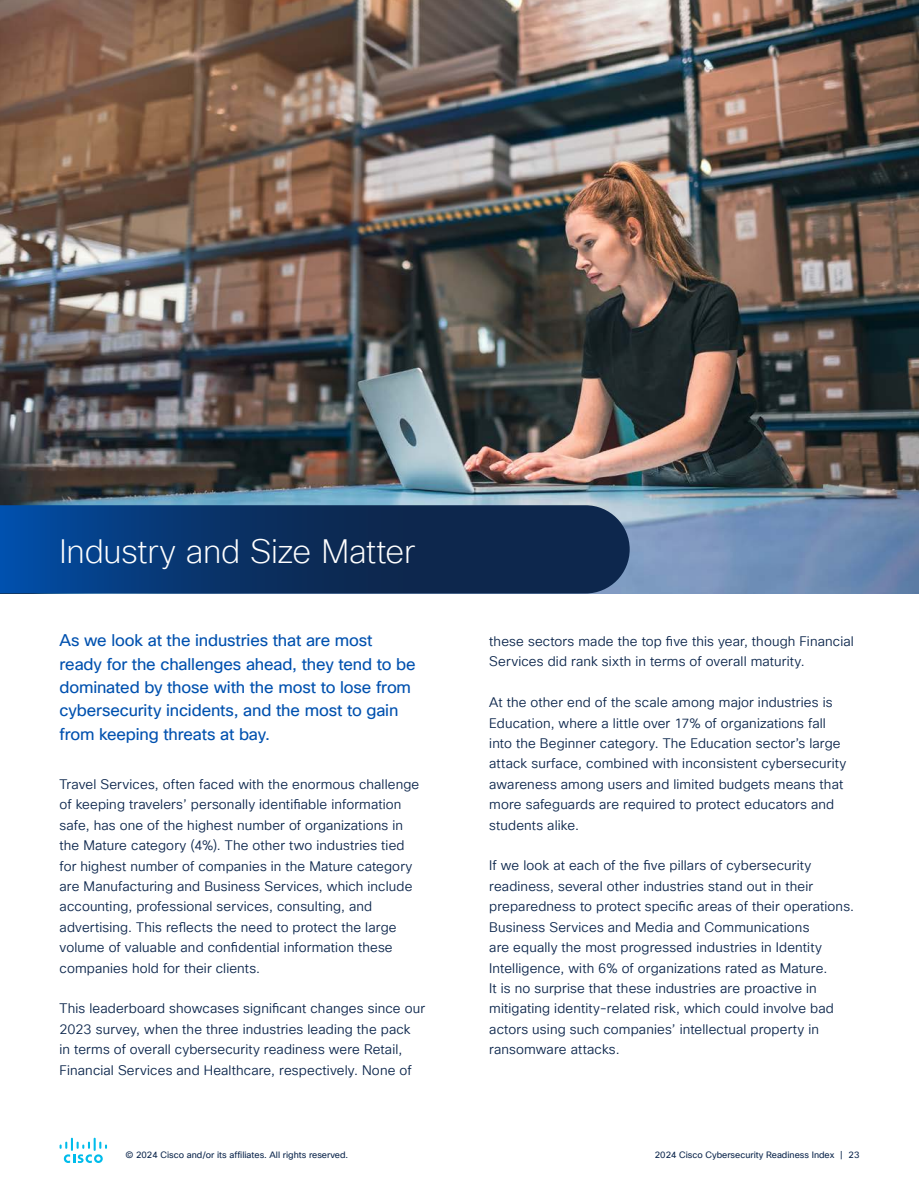
<style>
.page{position:relative;width:919px;height:1187px;background:#fff}
.page>*{position:absolute;margin:0;border:0;box-sizing:border-box;transform-origin:0 0}
.t1{font:200 33px "Cisco Sans TT";letter-spacing:-.005em;color:#fff}
.t2{font:16.5px/23.4px "Cisco Sans TT";letter-spacing:-.01em;color:#0051af}
.t3{font:13.5px/20.4px "Cisco Sans TT Light";letter-spacing:.01em;color:#0d274d}
.t4{font:9px "Cisco Sans TT";color:#0d274d}
</style>
<div class="page">
<img style="left:0;top:0;width:918px;height:593px">
<svg style="left:0;top:505px;width:629px;height:88px;background:#0c3367"></svg>
<svg style="left:60px;top:1137px;width:47px;height:25px"></svg>
<h1 class="t1" style="left:60px;top:530px;width:357px">Industry and Size Matter</h1>
<p class="t2" style="left:60px;top:629px;width:358px">As we look at the industries that are most ready for the challenges ahead, they tend to be dominated by those with the most to lose from cybersecurity incidents, and the most to gain from keeping threats at bay.</p>
<p class="t3" style="left:60px;top:774px;width:361px">Travel Services, often faced with the enormous challenge of keeping travelers’ personally identifiable information safe, has one of the highest number of organizations in the Mature category (4%). The other two industries tied for highest number of companies in the Mature category are Manufacturing and Business Services, which include accounting, professional services, consulting, and advertising. This reflects the need to protect the large volume of valuable and confidential information these companies hold for their clients.</p>
<p class="t3" style="left:60px;top:998px;width:367px">This leaderboard showcases significant changes since our 2023 survey, when the three industries leading the pack<br>in terms of overall cybersecurity readiness were Retail, Financial Services and Healthcare, respectively. None of</p>
<p class="t3" style="left:489px;top:631px;width:366px">these sectors made the top five this year, though Financial<br>Services did rank sixth in terms of overall maturity.</p>
<p class="t3" style="left:489px;top:692px;width:358px">At the other end of the scale among major industries is Education, where a little over 17% of organizations fall into the Beginner category. The Education sector’s large attack surface, combined with inconsistent cybersecurity awareness among users and limited budgets means that more safeguards are required to protect educators and students alike.</p>
<p class="t3" style="left:489px;top:855px;width:366px">If we look at each of the five pillars of cybersecurity readiness, several other industries stand out in their preparedness to protect specific areas of their operations.<br>Business Services and Media and Communications<br>are equally the most progressed industries in Identity Intelligence, with 6% of organizations rated as Mature.<br>It is no surprise that these industries are proactive in mitigating identity-related risk, which could involve bad actors using such companies’ intellectual property in ransomware attacks.</p>
<p class="t4" style="left:125px;top:1149px;width:224px">© 2024 Cisco and/or its affiliates. All rights reserved.</p>
<p class="t4" style="left:654px;top:1149px;width:206px">2024 Cisco Cybersecurity Readiness Index | 23</p>
</div>
